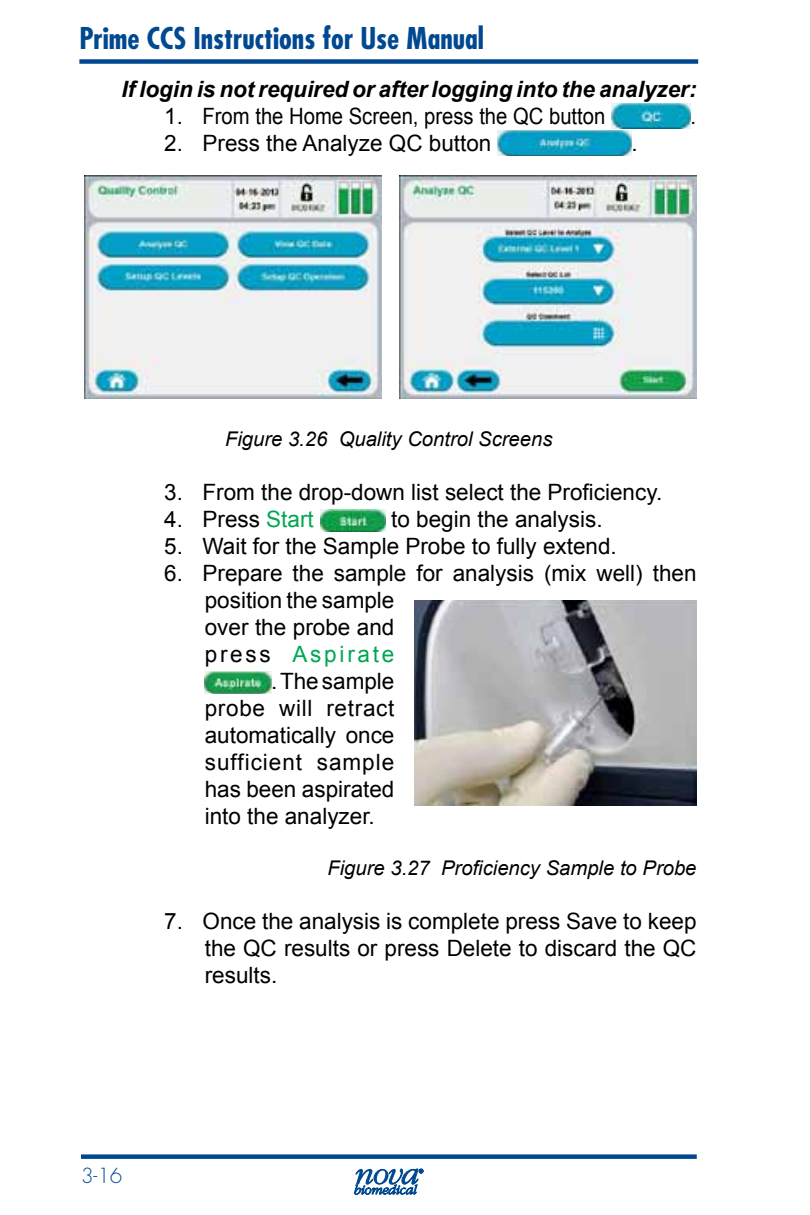
<style>
.page{position:relative;width:810px;height:1215px;background:#fff}
.page>*{position:absolute;margin:0;border:0;box-sizing:border-box;transform-origin:0 0}
.t1{font:700 condensed 29.25px "Futura";color:#004990}
.t2{font:22.5px/27px "Arial";color:#000;text-align:justify}
.t3{font:italic 700 22.5px "Arial";color:#000}
.t4{font:22.5px "Arial";letter-spacing:.03em;color:#000}
.t5{font:22.5px "Arial";letter-spacing:.045em;color:#000}
.t6{font:22.5px "Arial";letter-spacing:.125em;color:#00a651}
.t7{font:22.5px "Arial";color:#000;scale:.9 1}
.t8{font:italic 20.25px "Arial";color:#000}
.t9{font:300 20.25px "Futura";color:#004990}
.s1{color:#00a651}
.s2{color:#000}
</style>
<div class="page">
<div style="left:81px;top:1154px;width:616px;height:5px;background:#004990"></div>
<div style="left:79px;top:59px;width:619px;height:5px;background:#004990"></div>
<img style="left:611px;top:104px;width:79px;height:25px">
<img style="left:498px;top:130px;width:133px;height:26px">
<img style="left:320px;top:509px;width:65px;height:22px">
<img style="left:205px;top:671px;width:66px;height:22px">
<img style="left:84px;top:176px;width:297px;height:222px">
<img style="left:400px;top:176px;width:297px;height:222px">
<img style="left:415px;top:600px;width:282px;height:206px">
<svg style="left:354px;top:1169px;width:69px;height:26px"></svg>
<h1 class="t1" style="left:79px;top:19px;width:406px">Prime CCS Instructions for Use Manual</h1>
<p class="t3" style="left:122px;top:75px;width:577px">If login is not required or after logging into the analyzer:</p>
<p class="t2" style="left:164px;top:103px;width:443px">1. From the Home Screen, press the QC button</p>
<p class="t7" style="left:690px;top:102px;width:8px">.</p>
<p class="t2" style="left:164px;top:130px;width:329px">2. Press the Analyze QC button</p>
<p class="t2" style="left:631px;top:130px;width:8px">.</p>
<p class="t8" style="left:225px;top:425px;width:329px">Figure 3.26 Quality Control Screens</p>
<p class="t2" style="left:164px;top:479px;width:500px">3. From the drop-down list select the Proficiency.</p>
<p class="t2" style="left:164px;top:506px;width:151px">4. Press <span class="s1">Start</span></p>
<p class="t2" style="left:391px;top:506px;width:213px">to begin the analysis.</p>
<p class="t2" style="left:164px;top:533px;width:454px">5. Wait for the Sample Probe to fully extend.</p>
<p class="t2" style="left:164px;top:560px;width:534px">6. Prepare the sample for analysis (mix well) then</p>
<p class="t2" style="left:205px;top:587px;width:191px">position the sample</p>
<p class="t2" style="left:205px;top:614px;width:191px">over the probe and</p>
<p class="t6" style="left:205px;top:639px;width:191px"><span class="s2">press</span> Aspirate</p>
<p class="t2" style="left:271px;top:668px;width:125px">. The sample</p>
<p class="t4" style="left:205px;top:693px;width:191px">probe will retract</p>
<p class="t2" style="left:205px;top:722px;width:191px">automatically once</p>
<p class="t5" style="left:205px;top:747px;width:191px">sufficient sample</p>
<p class="t2" style="left:205px;top:776px;width:191px">has been aspirated</p>
<p class="t2" style="left:205px;top:803px;width:172px">into the analyzer.</p>
<p class="t8" style="left:327px;top:855px;width:371px">Figure 3.27 Proficiency Sample to Probe</p>
<p class="t2" style="left:205px;top:908px;width:493px;text-indent:-40px">7. Once the analysis is complete press Save to keep the QC results or press Delete to discard the QC results.</p>
<p class="t9" style="left:81px;top:1163px;width:43px">3-16</p>
</div>
